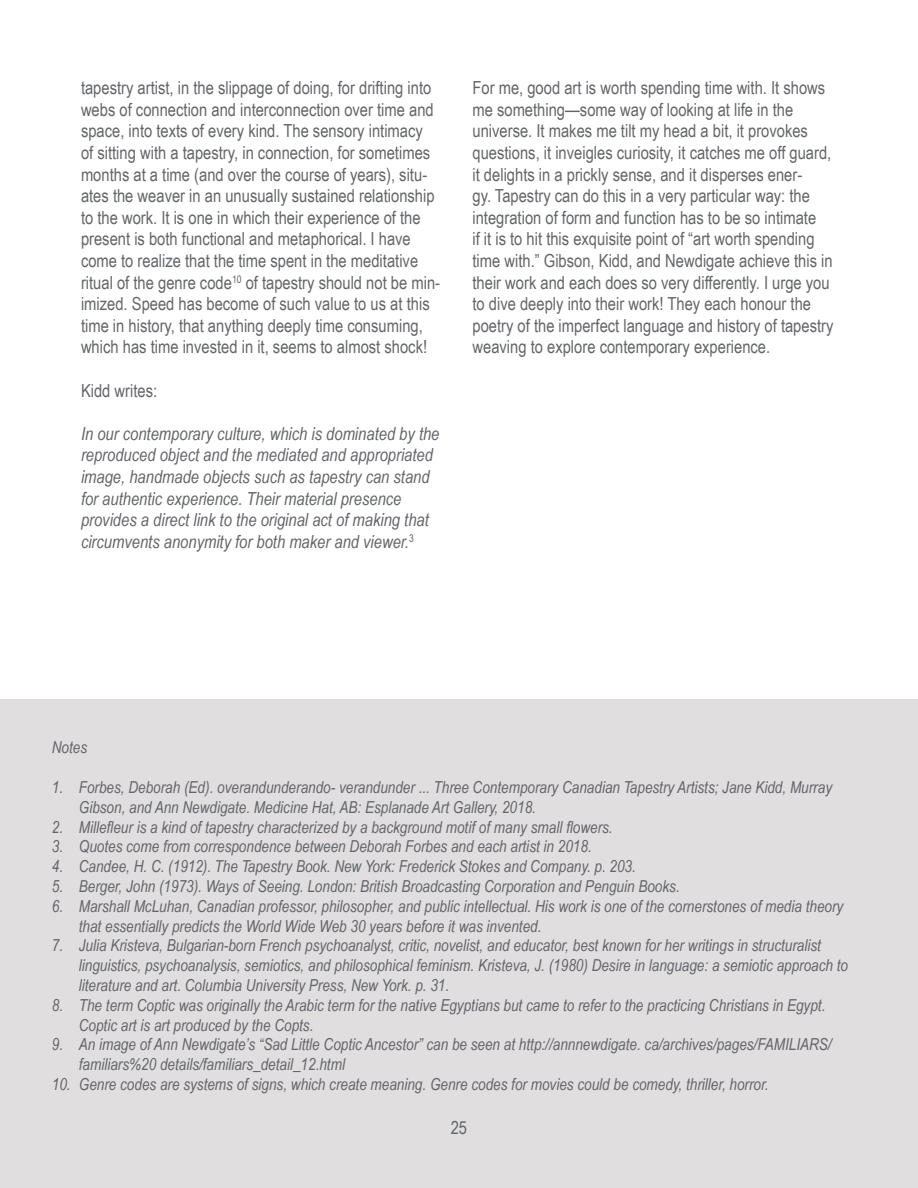
<style>
.page{position:relative;width:918px;height:1188px;background:#fff}
.page>*{position:absolute;margin:0;border:0;box-sizing:border-box;transform-origin:0 0}
.t1{font:18px/21.6px "Arial Narrow";color:#63656a}
.t2{font:italic 18px/21.6px "Arial Narrow";color:#63656a}
.t3{font:italic 16.5px/19.8px "Arial Narrow";color:#63656a}
</style>
<div class="page">
<div style="left:0;top:700px;width:918px;height:488px;background:#e0dedf"></div>
<p class="t1" style="left:81px;top:76px;width:361px">tapestry artist, in the slippage of doing, for drifting into webs of connection and interconnection over time and space, into texts of every kind. The sensory intimacy<br>of sitting with a tapestry, in connection, for sometimes months at a time (and over the course of years), situ&shy;ates the weaver in an unusually sustained relationship to the work. It is one in which their experience of the present is both functional and metaphorical. I have come to realize that the time spent in the meditative ritual of the genre code<sup>10</sup> of tapestry should not be min&shy;imized. Speed has become of such value to us at this time in history, that anything deeply time consuming, which has time invested in it, seems to almost shock!</p>
<p class="t1" style="left:81px;top:379px;width:78px">Kidd writes:</p>
<p class="t2" style="left:81px;top:422px;width:360px">In our contemporary culture, which is dominated by the reproduced object and the mediated and appropriated image, handmade objects such as tapestry can stand for authentic experience. Their material presence provides a direct link to the original act of making that circumvents anonymity for both maker and viewer.<sup>3</sup></p>
<p class="t1" style="left:472px;top:76px;width:363px">For me, good art is worth spending time with. It shows me something—some way of looking at life in the universe. It makes me tilt my head a bit, it provokes questions, it inveigles curiosity, it catches me off guard, it delights in a prickly sense, and it disperses ener-<br>gy. Tapestry can do this in a very particular way: the integration of form and function has to be so intimate<br>if it is to hit this exquisite point of “art worth spending time with.” Gibson, Kidd, and Newdigate achieve this in their work and each does so very differently. I urge you to dive deeply into their work! They each honour the poetry of the imperfect language and history of tapestry weaving to explore contemporary experience.</p>
<p class="t3" style="left:52px;top:737px;width:37px">Notes</p>
<p class="t3" style="left:79px;top:777px;width:755px;text-indent:-27px">1. Forbes, Deborah (Ed). overandunderando- verandunder ... Three Contemporary Canadian Tapestry Artists; Jane Kidd, Murray<br>Gibson, and Ann Newdigate. Medicine Hat, AB: Esplanade Art Gallery, 2018.</p>
<p class="t3" style="left:52px;top:817px;width:562px">2. Millefleur is a kind of tapestry characterized by a background motif of many small flowers.</p>
<p class="t3" style="left:52px;top:836px;width:541px">3. Quotes come from correspondence between Deborah Forbes and each artist in 2018.</p>
<p class="t3" style="left:52px;top:856px;width:586px">4. Candee, H. C. (1912). The Tapestry Book. New York: Frederick Stokes and Company. p. 203.</p>
<p class="t3" style="left:52px;top:876px;width:629px">5. Berger, John (1973). Ways of Seeing. London: British Broadcasting Corporation and Penguin Books.</p>
<p class="t3" style="left:79px;top:896px;width:766px;text-indent:-27px">6. Marshall McLuhan, Canadian professor, philosopher, and public intellectual. His work is one of the cornerstones of media theory that essentially predicts the World Wide Web 30 years before it was invented.</p>
<p class="t3" style="left:79px;top:935px;width:771px;text-indent:-27px">7. Julia Kristeva, Bulgarian-born French psychoanalyst, critic, novelist, and educator, best known for her writings in structuralist linguistics, psychoanalysis, semiotics, and philosophical feminism. Kristeva, J. (1980) Desire in language: a semiotic approach to literature and art. Columbia University Press, New York. p. 31.</p>
<p class="t3" style="left:79px;top:995px;width:748px;text-indent:-27px">8. The term Coptic was originally the Arabic term for the native Egyptians but came to refer to the practicing Christians in Egypt.<br>Coptic art is art produced by the Copts.</p>
<p class="t3" style="left:79px;top:1034px;width:754px;text-indent:-27px">9. An image of Ann Newdigate’s “Sad Little Coptic Ancestor” can be seen at http://annnewdigate. ca/archives/pages/FAMILIARS/ familiars%20 details/familiars_detail_12.html</p>
<p class="t3" style="left:52px;top:1074px;width:718px">10. Genre codes are systems of signs, which create meaning. Genre codes for movies could be comedy, thriller, horror.</p>
<p class="t1" style="left:451px;top:1116px;width:18px">25</p>
</div>
